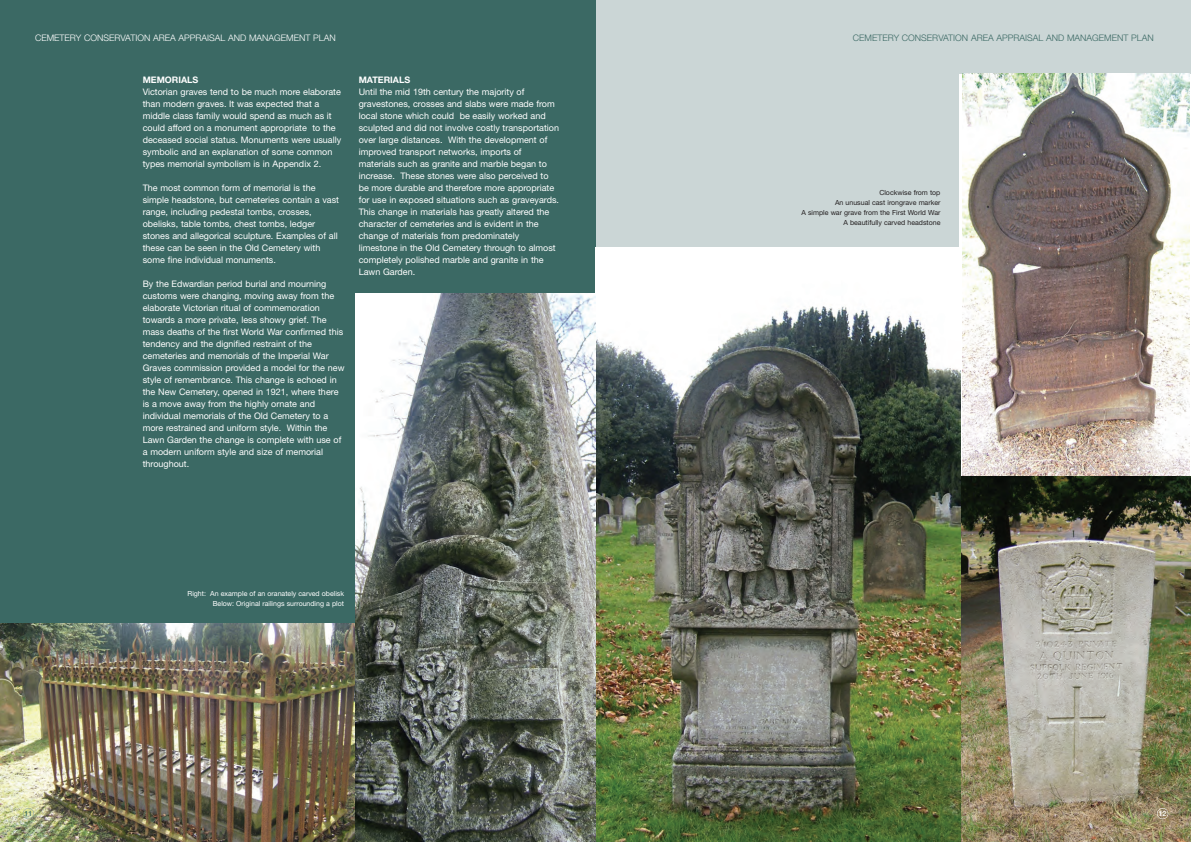
<style>
.page{position:relative;width:1191px;height:842px;background:#fff}
.page>*{position:absolute;margin:0;border:0;box-sizing:border-box;transform-origin:0 0}
.t1{font:9px/12px "Helvetica Neue";color:#fff}
.t2{font:300 9px "Helvetica Neue";color:#fff}
.t3{font:300 9px "Helvetica Neue";color:#3b6964}
.t4{font:700 9px "Helvetica Neue";color:#fff}
.t5{font:7px/10px "Helvetica Neue";color:#231f20;text-align:right}
.t6{font:7px/10px "Helvetica Neue";color:#fff;text-align:right}
.t7{font:500 7px "Helvetica Neue";color:#3b6964}
.t8{font:500 7px "Helvetica Neue";color:#fff}
</style>
<div class="page">
<div style="left:595px;top:0;width:596px;height:842px;background:#cbd6d6"></div>
<div style="left:0;top:0;width:595px;height:842px;background:#3b6964"></div>
<img style="left:0;top:624px;width:356px;height:218px">
<svg style="left:959px;top:74px;width:232px;height:402px;background:#eeeeeb"></svg>
<img style="left:962px;top:74px;width:227px;height:401px">
<img style="left:960px;top:477px;width:231px;height:365px">
<img style="left:595px;top:247px;width:365px;height:595px">
<div style="left:1157px;top:808px;width:11px;height:11px;border:1px solid #fff;border-radius:50%"></div>
<img style="left:356px;top:293px;width:239px;height:549px">
<div style="left:23px;top:808px;width:11px;height:11px;border:1px solid #8fa6a4;border-radius:50%"></div>
<p class="t2" style="left:35px;top:35px;width:302px">CEMETERY CONSERVATION AREA APPRAISAL AND MANAGEMENT PLAN</p>
<p class="t3" style="left:853px;top:35px;width:302px">CEMETERY CONSERVATION AREA APPRAISAL AND MANAGEMENT PLAN</p>
<p class="t4" style="left:143px;top:76px;width:57px">MEMORIALS</p>
<p class="t1" style="left:143px;top:86px;width:200px">Victorian graves tend to be much more elaborate than modern graves. It was expected that a middle class family would spend as much as it could afford on a monument appropriate to the deceased social status. Monuments were usually symbolic and an explanation of some common types memorial symbolism is in Appendix 2.</p>
<p class="t1" style="left:143px;top:182px;width:198px">The most common form of memorial is the simple headstone, but cemeteries contain a vast range, including pedestal tombs, crosses, obelisks, table tombs, chest tombs, ledger stones and allegorical sculpture. Examples of all these can be seen in the Old Cemetery with some fine individual monuments.</p>
<p class="t1" style="left:143px;top:278px;width:203px">By the Edwardian period burial and mourning customs were changing, moving away from the elaborate Victorian ritual of commemoration towards a more private, less showy grief. The mass deaths of the first World War confirmed this tendency and the dignified restraint of the cemeteries and memorials of the Imperial War Graves commission provided a model for the new style of remembrance. This change is echoed in the New Cemetery, opened in 1921, where there is a move away from the highly ornate and individual memorials of the Old Cemetery to a more restrained and uniform style. Within the Lawn Garden the change is complete with use of a modern uniform style and size of memorial throughout.</p>
<p class="t4" style="left:359px;top:76px;width:53px">MATERIALS</p>
<p class="t1" style="left:359px;top:86px;width:202px">Until the mid 19th century the majority of gravestones, crosses and slabs were made from local stone which could be easily worked and sculpted and did not involve costly transportation over large distances. With the development of improved transport networks, imports of materials such as granite and marble began to increase. These stones were also perceived to be more durable and therefore more appropriate for use in exposed situations such as graveyards.<br>This change in materials has greatly altered the character of cemeteries and is evident in the change of materials from predominately limestone in the Old Cemetery through to almost completely polished marble and granite in the Lawn Garden.</p>
<p class="t5" style="left:801px;top:188px;width:141px">Clockwise from top<br>An unusual cast irongrave marker<br>A simple war grave from the First World War<br>A beautifully carved headstone</p>
<p class="t6" style="left:187px;top:589px;width:158px">Right: An example of an oranately carved obelisk<br>Below: Original railings surrounding a plot</p>
<p class="t7" style="left:24px;top:811px;width:9px">11</p>
<p class="t8" style="left:1158px;top:811px;width:9px">12</p>
</div>
